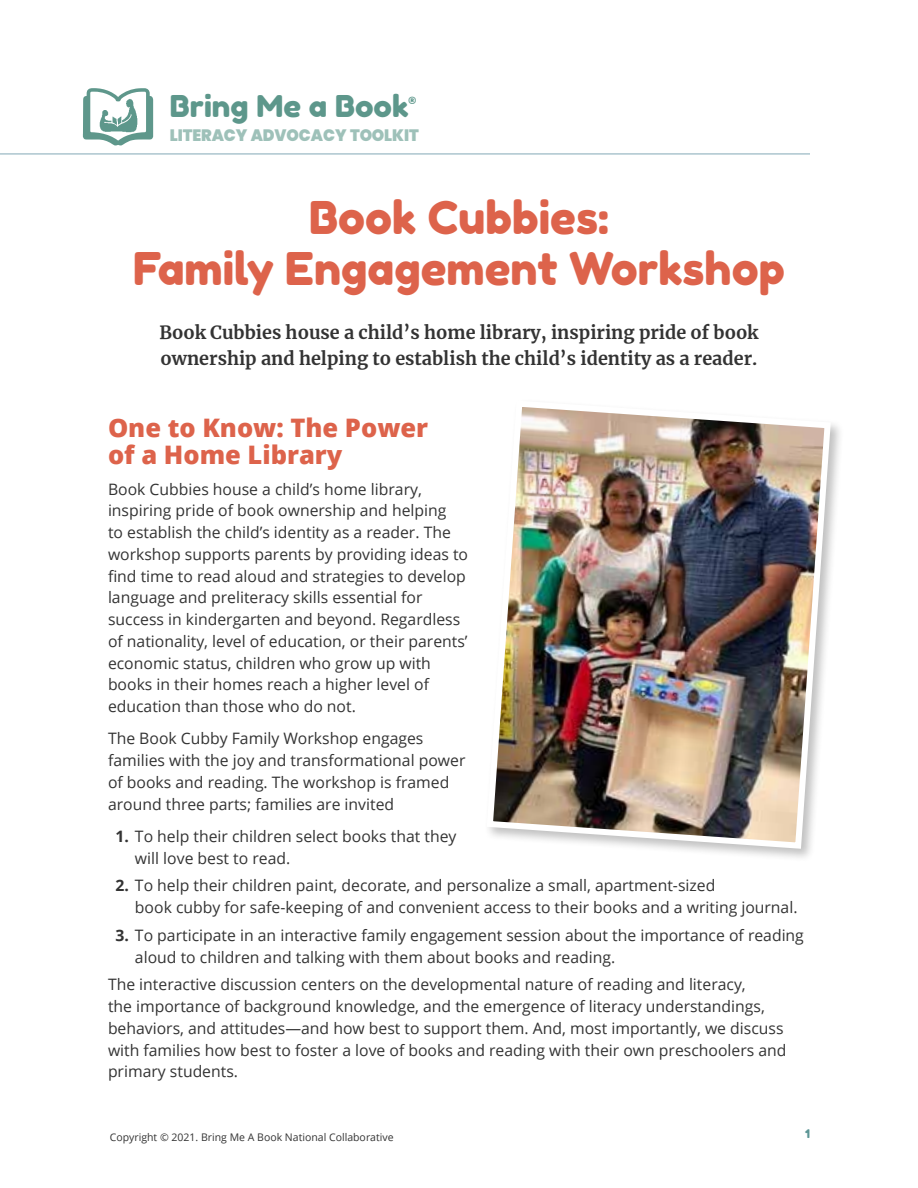
<style>
.page{position:relative;width:918px;height:1188px;background:#fff}
.page>*{position:absolute;margin:0;border:0;box-sizing:border-box;transform-origin:0 0}
.t1{font:45px/51px "Fredoka One";color:#dd634b;text-align:center}
.t2{font:30px "Fredoka One";color:#5d978b}
.t3{font:800 25.5px/27px "Open Sans";color:#dd634b}
.t4{font:700 18px/25.5px "Merriweather";color:#333}
.t5{font:900 16.5px "Poppins";letter-spacing:-.005em;color:#9ec1b9;scale:.96 1}
.t6{font:15.75px/21.8px "Open Sans";color:#333}
.t7{font:12px "Fredoka One";color:#5d9696}
.t8{font:10.5px "Open Sans";color:#333}
.s1{font-weight:700}
</style>
<div class="page">
<hr style="left:0;top:153px;width:810px;height:2px;background:#acc5ce">
<svg style="left:83px;top:88px;width:70px;height:57px"></svg>
<img style="left:97px;top:95px;width:42px;height:40px">
<div style="left:484px;top:398px;width:361px;height:465px;background:#000;opacity:.25"></div>
<img style="left:484px;top:398px;width:350px;height:454px">
<h2 class="t2" style="left:170px;top:88px;width:248px">Bring Me a Book<sup>®</sup></h2>
<p class="t5" style="left:170px;top:126px;width:261px">LITERACY ADVOCACY TOOLKIT</p>
<h1 class="t1" style="left:133px;top:192px;width:653px">Book Cubbies:<br>Family Engagement Workshop</h1>
<p class="t4" style="left:159px;top:320px;width:601px">Book Cubbies house a child’s home library, inspiring pride of book ownership and helping to establish the child’s identity as a reader.</p>
<h3 class="t3" style="left:108px;top:413px;width:322px">One to Know: The Power of a Home Library</h3>
<p class="t6" style="left:108px;top:478px;width:362px">Book Cubbies house a child’s home library, inspiring pride of book ownership and helping<br>to establish the child’s identity as a reader. The workshop supports parents by providing ideas to find time to read aloud and strategies to develop language and preliteracy skills essential for success in kindergarten and beyond. Regardless of nationality, level of education, or their parents’ economic status, children who grow up with books in their homes reach a higher level of education than those who do not.</p>
<p class="t6" style="left:108px;top:727px;width:359px">The Book Cubby Family Workshop engages families with the joy and transformational power of books and reading. The workshop is framed around three parts; families are invited</p>
<p class="t6" style="left:135px;top:825px;width:323px;text-indent:-19px"><span class="s1">1.</span> To help their children select books that they will love best to read.</p>
<p class="t6" style="left:135px;top:874px;width:664px;text-indent:-19px"><span class="s1">2.</span> To help their children paint, decorate, and personalize a small, apartment-sized<br>book cubby for safe-keeping of and convenient access to their books and a writing journal.</p>
<p class="t6" style="left:135px;top:924px;width:670px;text-indent:-19px"><span class="s1">3.</span> To participate in an interactive family engagement session about the importance of reading aloud to children and talking with them about books and reading.</p>
<p class="t6" style="left:108px;top:973px;width:680px">The interactive discussion centers on the developmental nature of reading and literacy,<br>the importance of background knowledge, and the emergence of literacy understandings, behaviors, and attitudes—and how best to support them. And, most importantly, we discuss with families how best to foster a love of books and reading with their own preschoolers and primary students.</p>
<p class="t8" style="left:110px;top:1130px;width:285px">Copyright © 2021. Bring Me A Book National Collaborative</p>
<p class="t7" style="left:805px;top:1127px;width:6px">1</p>
</div>
